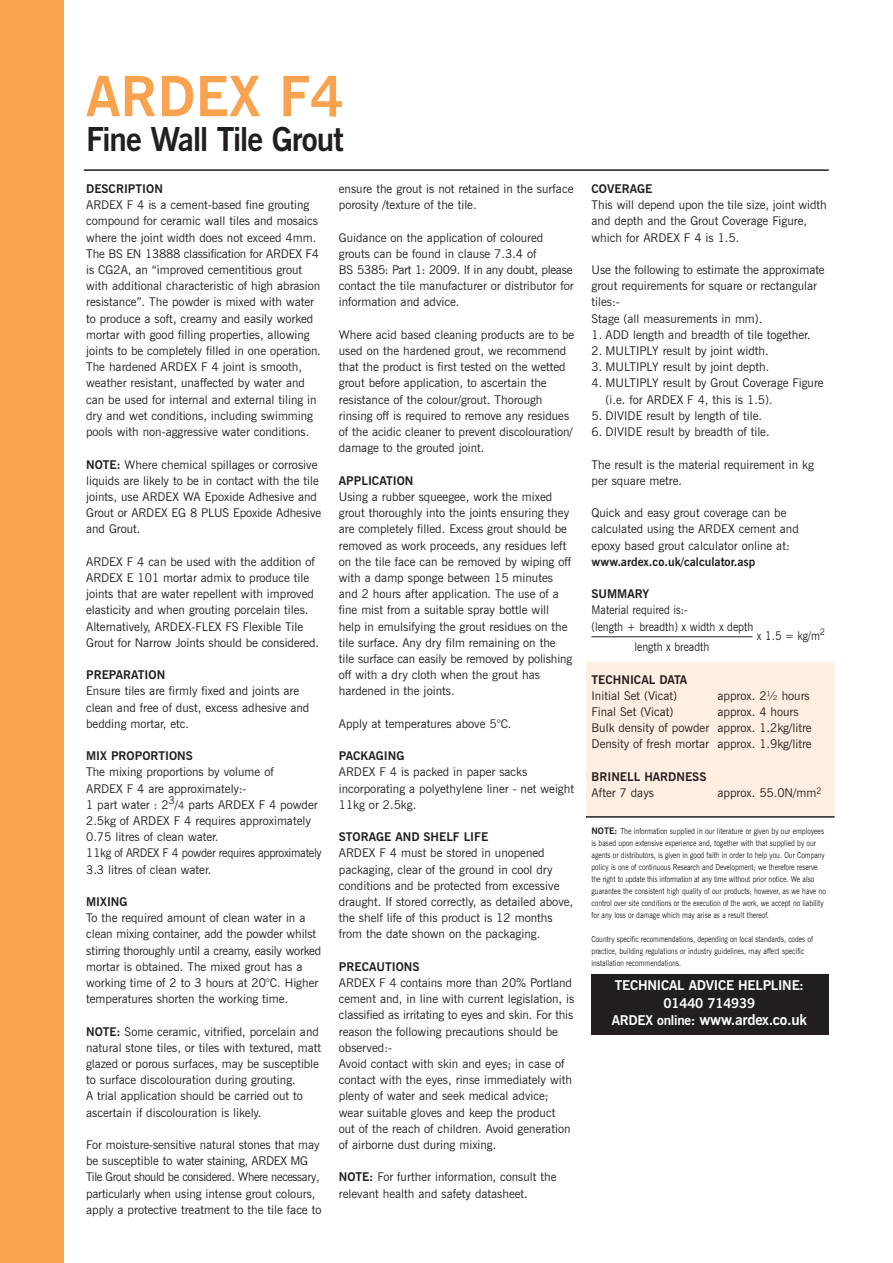
<style>
.page{position:relative;width:893px;height:1263px;background:#fff}
.page>*{position:absolute;margin:0;border:0;box-sizing:border-box;transform-origin:0 0}
.t1{font:700 55.5px "News Gothic BT";color:#f9a350}
.t2{font:700 33px "News Gothic BT";letter-spacing:-.03em;color:#231f20;scale:.96 1}
.t3{font:700 15px "News Gothic BT";letter-spacing:-.02em;color:#fff}
.t4{font:700 13.5px/18px "News Gothic BT";letter-spacing:-.02em;color:#fff;text-align:center}
.t5{font:12px/16.2px "News Gothic BT";color:#231f20}
.t6{font:700 12px "News Gothic BT";color:#231f20}
.t7{font:12px/16.2px "News Gothic BT";color:#231f20;scale:.9 1}
.t8{font:8.25px/12px "News Gothic BT";color:#231f20;scale:.85 1}
.s1{font-weight:700}
.s2{font-size:10.5px}
.s3{font-weight:700;font-size:9px}
.s4{font-size:13.5px}
</style>
<div class="page">
<div style="left:591px;top:974px;width:237px;height:60px;background:#231f20"></div>
<div style="left:586px;top:662px;width:249px;height:155px;background:#ffeee1"></div>
<div style="left:0;top:0;width:64px;height:1263px;background:#f9a350"></div>
<hr style="left:84px;top:169px;width:745px;height:2px;background:#231f20">
<hr style="left:586px;top:816px;width:249px;height:2px;background:#231f20">
<hr style="left:591px;top:636px;width:161px;height:1px;background:#231f20">
<h1 class="t1" style="left:86px;top:76px;width:259px">ARDEX F4</h1>
<h2 class="t2" style="left:86px;top:127px;width:270px">Fine Wall Tile Grout</h2>
<p class="t6" style="left:86px;top:184px;width:78px">DESCRIPTION</p>
<p class="t5" style="left:86px;top:198px;width:236px">ARDEX F 4 is a cement-based fine grouting compound for ceramic wall tiles and mosaics where the joint width does not exceed 4mm.<br>The BS EN 13888 classification for ARDEX F4 is CG2A, an “improved cementitious grout with additional characteristic of high abrasion resistance”. The powder is mixed with water to produce a soft, creamy and easily worked mortar with good filling properties, allowing joints to be completely filled in one operation.<br>The hardened ARDEX F 4 joint is smooth, weather resistant, unaffected by water and can be used for internal and external tiling in dry and wet conditions, including swimming pools with non-aggressive water conditions.</p>
<p class="t5" style="left:86px;top:457px;width:237px"><span class="s1">NOTE:</span> Where chemical spillages or corrosive liquids are likely to be in contact with the tile joints, use ARDEX WA Epoxide Adhesive and Grout or ARDEX EG 8 PLUS Epoxide Adhesive and Grout.</p>
<p class="t5" style="left:86px;top:554px;width:235px">ARDEX F 4 can be used with the addition of ARDEX E 101 mortar admix to produce tile joints that are water repellent with improved elasticity and when grouting porcelain tiles.<br>Alternatively, ARDEX-FLEX FS Flexible Tile Grout for Narrow Joints should be considered.</p>
<p class="t6" style="left:86px;top:670px;width:81px">PREPARATION</p>
<p class="t5" style="left:86px;top:684px;width:225px">Ensure tiles are firmly fixed and joints are clean and free of dust, excess adhesive and bedding mortar, etc.</p>
<p class="t6" style="left:86px;top:751px;width:108px">MIX PROPORTIONS</p>
<p class="t5" style="left:86px;top:765px;width:237px">The mixing proportions by volume of<br>ARDEX F 4 are approximately:-<br>1 part water : 2<sup>3</sup>/<span class="s2">4</span> parts ARDEX F 4 powder 2.5kg of ARDEX F 4 requires approximately 0.75 litres of clean water.<br>11kg of ARDEX F 4 powder requires approximately 3.3 litres of clean water.</p>
<p class="t6" style="left:86px;top:897px;width:43px">MIXING</p>
<p class="t5" style="left:86px;top:911px;width:237px">To the required amount of clean water in a clean mixing container, add the powder whilst stirring thoroughly until a creamy, easily worked mortar is obtained. The mixed grout has a working time of 2 to 3 hours at 20°C. Higher temperatures shorten the working time.</p>
<p class="t5" style="left:86px;top:1024px;width:237px"><span class="s1">NOTE:</span> Some ceramic, vitrified, porcelain and natural stone tiles, or tiles with textured, matt glazed or porous surfaces, may be susceptible to surface discolouration during grouting.<br>A trial application should be carried out to ascertain if discolouration is likely.</p>
<p class="t5" style="left:86px;top:1138px;width:237px">For moisture-sensitive natural stones that may be susceptible to water staining, ARDEX MG Tile Grout should be considered. Where necessary, particularly when using intense grout colours, apply a protective treatment to the tile face to</p>
<p class="t5" style="left:339px;top:182px;width:236px">ensure the grout is not retained in the surface porosity /texture of the tile.</p>
<p class="t5" style="left:339px;top:230px;width:236px">Guidance on the application of coloured grouts can be found in clause 7.3.4 of<br>BS 5385: Part 1: 2009. If in any doubt, please contact the tile manufacturer or distributor for information and advice.</p>
<p class="t5" style="left:339px;top:328px;width:237px">Where acid based cleaning products are to be used on the hardened grout, we recommend that the product is first tested on the wetted grout before application, to ascertain the resistance of the colour/grout. Thorough rinsing off is required to remove any residues of the acidic cleaner to prevent discolouration/ damage to the grouted joint.</p>
<p class="t6" style="left:339px;top:476px;width:76px">APPLICATION</p>
<p class="t5" style="left:339px;top:490px;width:235px">Using a rubber squeegee, work the mixed grout thoroughly into the joints ensuring they are completely filled. Excess grout should be removed as work proceeds, any residues left on the tile face can be removed by wiping off with a damp sponge between 15 minutes and 2 hours after application. The use of a fine mist from a suitable spray bottle will help in emulsifying the grout residues on the tile surface. Any dry film remaining on the tile surface can easily be removed by polishing off with a dry cloth when the grout has hardened in the joints.</p>
<p class="t5" style="left:339px;top:716px;width:174px">Apply at temperatures above 5°C.</p>
<p class="t6" style="left:339px;top:751px;width:67px">PACKAGING</p>
<p class="t5" style="left:339px;top:765px;width:237px">ARDEX F 4 is packed in paper sacks incorporating a polyethylene liner - net weight<br>11kg or 2.5kg.</p>
<p class="t6" style="left:339px;top:832px;width:151px">STORAGE AND SHELF LIFE</p>
<p class="t5" style="left:339px;top:846px;width:236px">ARDEX F 4 must be stored in unopened packaging, clear of the ground in cool dry conditions and be protected from excessive draught. If stored correctly, as detailed above, the shelf life of this product is 12 months from the date shown on the packaging.</p>
<p class="t6" style="left:339px;top:962px;width:82px">PRECAUTIONS</p>
<p class="t5" style="left:339px;top:976px;width:237px">ARDEX F 4 contains more than 20% Portland cement and, in line with current legislation, is classified as irritating to eyes and skin. For this reason the following precautions should be observed:-<br>Avoid contact with skin and eyes; in case of contact with the eyes, rinse immediately with plenty of water and seek medical advice; wear suitable gloves and keep the product out of the reach of children. Avoid generation of airborne dust during mixing.</p>
<p class="t5" style="left:339px;top:1170px;width:219px"><span class="s1">NOTE:</span> For further information, consult the relevant health and safety datasheet.</p>
<p class="t6" style="left:592px;top:184px;width:62px">COVERAGE</p>
<p class="t5" style="left:592px;top:198px;width:237px">This will depend upon the tile size, joint width and depth and the Grout Coverage Figure, which for ARDEX F 4 is 1.5.</p>
<p class="t5" style="left:592px;top:263px;width:235px">Use the following to estimate the approximate grout requirements for square or rectangular tiles:-<br>Stage (all measurements in mm).</p>
<p class="t5" style="left:592px;top:328px;width:220px">1. ADD length and breadth of tile together.</p>
<p class="t5" style="left:592px;top:344px;width:179px">2. MULTIPLY result by joint width.</p>
<p class="t5" style="left:592px;top:360px;width:179px">3. MULTIPLY result by joint depth.</p>
<p class="t5" style="left:606px;top:376px;width:220px;text-indent:-14px">4. MULTIPLY result by Grout Coverage Figure (i.e. for ARDEX F 4, this is 1.5).</p>
<p class="t5" style="left:592px;top:409px;width:172px">5. DIVIDE result by length of tile.</p>
<p class="t5" style="left:592px;top:425px;width:180px">6. DIVIDE result by breadth of tile.</p>
<p class="t5" style="left:592px;top:457px;width:224px">The result is the material requirement in kg per square metre.</p>
<p class="t5" style="left:592px;top:506px;width:209px">Quick and easy grout coverage can be calculated using the ARDEX cement and epoxy based grout calculator online at:</p>
<p class="t6" style="left:592px;top:557px;width:165px">www.ardex.co.uk/calculator.asp</p>
<p class="t6" style="left:592px;top:589px;width:59px">SUMMARY</p>
<p class="t7" style="left:591px;top:603px;width:181px">Material required is:-<br>(length + breadth) x width x depth</p>
<p class="t7" style="left:757px;top:628px;width:77px">x 1.5 = kg/m<sup>2</sup></p>
<p class="t7" style="left:634px;top:640px;width:85px">length x breadth</p>
<p class="t6" style="left:592px;top:675px;width:97px">TECHNICAL DATA</p>
<p class="t5" style="left:592px;top:688px;width:87px">Initial Set (Vicat)</p>
<p class="t5" style="left:718px;top:688px;width:94px">approx. 2½ hours</p>
<p class="t5" style="left:592px;top:705px;width:83px">Final Set (Vicat)</p>
<p class="t5" style="left:592px;top:705px;width:222px;text-indent:126px">approx. 4 hours<br>Bulk density of powder approx. 1.2kg/litre<br>Density of fresh mortar approx. 1.9kg/litre</p>
<p class="t6" style="left:592px;top:772px;width:116px">BRINELL HARDNESS</p>
<p class="t5" style="left:592px;top:786px;width:64px">After 7 days</p>
<p class="t5" style="left:718px;top:786px;width:105px">approx. 55.0N/mm<sup>2</sup></p>
<p class="t8" style="left:591px;top:826px;width:277px"><span class="s3">NOTE:</span> The information supplied in our literature or given by our employees is based upon extensive experience and, together with that supplied by our agents or distributors, is given in good faith in order to help you. Our Company policy is one of continuous Research and Development; we therefore reserve the right to update this information at any time without prior notice. We also guarantee the consistent high quality of our products; however, as we have no control over site conditions or the execution of the work, we accept no liability for any loss or damage which may arise as a result thereof.</p>
<p class="t8" style="left:591px;top:934px;width:262px">Country specific recommendations, depending on local standards, codes of practice, building regulations or industry guidelines, may affect specific installation recommendations.</p>
<p class="t4" style="left:615px;top:978px;width:191px">TECHNICAL ADVICE HELPLINE:<br>01440 714939</p>
<p class="t3" style="left:612px;top:1014px;width:197px"><span class="s4">ARDEX online:</span> www.ardex.co.uk</p>
</div>
